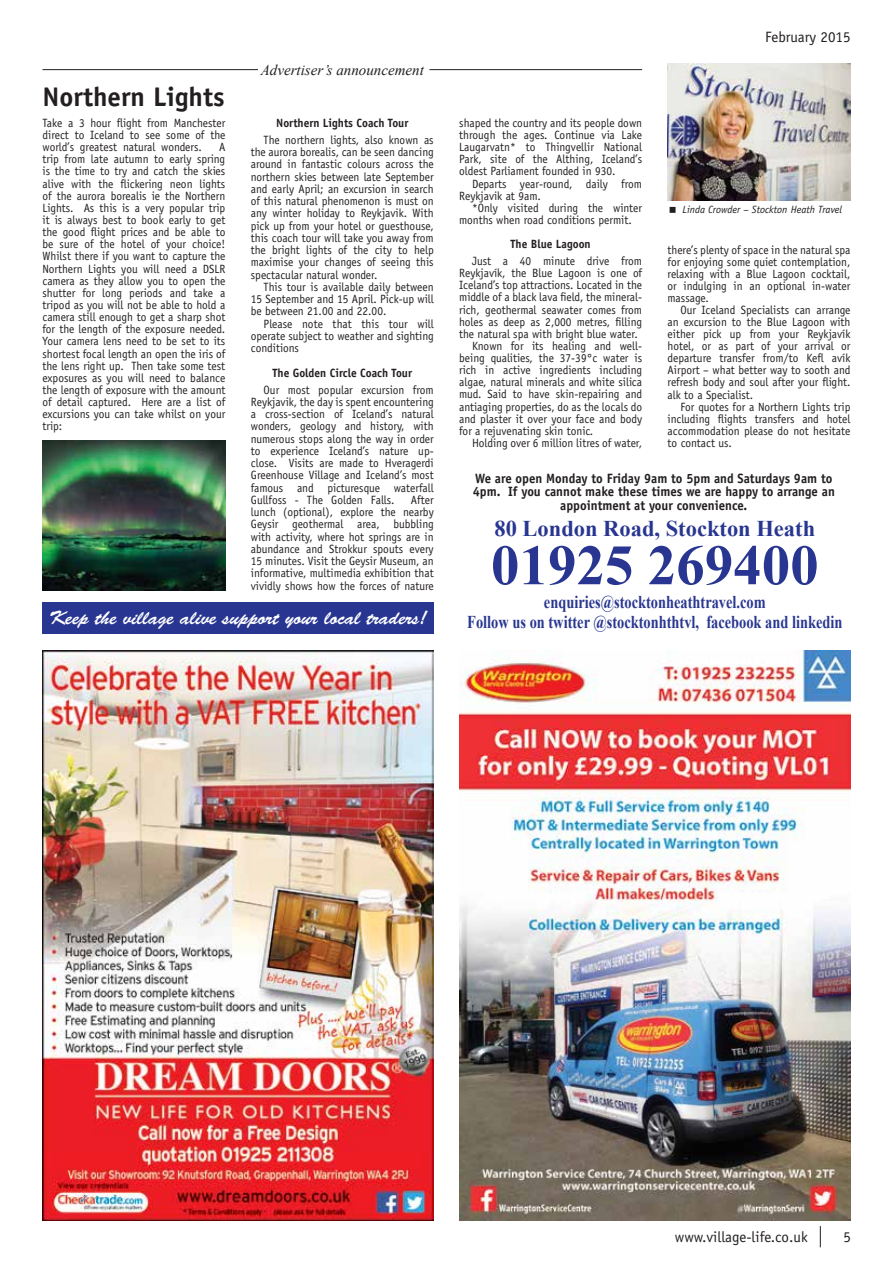
<style>
.page{position:relative;width:893px;height:1263px;background:#fff}
.page>*{position:absolute;margin:0;border:0;box-sizing:border-box;transform-origin:0 0}
.t1{font:700 57px "Times New Roman";color:#283691}
.t2{font:700 27px "Officina Sans Std";color:#231f20}
.t3{font:700 22.5px "Times New Roman";color:#283691}
.t4{font:19.5px "Brush Script Std";color:#fff}
.t5{font:700 18px/20.5px "Times New Roman";color:#283691;text-align:center;scale:.8 1}
.t6{font:15px "Officina Sans Std";color:#231f20}
.t7{font:italic 15px "Times New Roman";color:#231f20}
.t8{font:700 13.5px/13.5px "Officina Sans Std";color:#231f20;text-align:center;scale:.95 1}
.t9{font:12px/12.1px "Officina Sans Std";color:#231f20;text-align:justify;scale:.95 1}
.t10{font:700 12px "Officina Sans Std";color:#231f20;scale:.95 1}
.t11{font:italic 10.5px "Officina Sans Std";color:#231f20}
</style>
<div class="page">
<svg style="left:820px;top:1226px;width:1px;height:21px"></svg>
<hr style="left:43px;top:69px;width:215px;height:1px;background:#231f20">
<hr style="left:429px;top:69px;width:213px;height:1px;background:#231f20">
<div style="left:43px;top:602px;width:391px;height:31px;background:#283691"></div>
<img style="left:668px;top:64px;width:182px;height:137px">
<img style="left:43px;top:441px;width:182px;height:150px">
<img style="left:459px;top:651px;width:391px;height:569px">
<img style="left:43px;top:651px;width:391px;height:569px">
<h2 class="t2" style="left:43px;top:80px;width:184px">Northern Lights</h2>
<p class="t9" style="left:43px;top:117px;width:194px">Take a 3 hour flight from Manchester direct to Iceland to see some of the world’s greatest natural wonders.</p>
<p class="t9" style="left:43px;top:141px;width:194px;text-indent:176px">A trip from late autumn to early spring is the time to try and catch the skies alive with the flickering neon lights of the aurora borealis ie the Northern Lights. As this is a very popular trip it is always best to book early to get the good flight prices and be able to be sure of the hotel of your choice!<br>Whilst there if you want to capture the Northern Lights you will need a DSLR camera as they allow you to open the shutter for long periods and take a tripod as you will not be able to hold a camera still enough to get a sharp shot for the length of the exposure needed.<br>Your camera lens need to be set to its shortest focal length an open the iris of the lens right up. Then take some test exposures as you will need to balance the length of exposure with the amount of detail captured. Here are a list of excursions you can take whilst on your trip:</p>
<p class="t7" style="left:261px;top:60px;width:165px">Advertiser’s announcement</p>
<p class="t10" style="left:276px;top:115px;width:141px">Northern Lights Coach Tour</p>
<p class="t9" style="left:251px;top:134px;width:194px;text-indent:13px">The northern lights, also known as the aurora borealis, can be seen dancing around in fantastic colours across the northern skies between late September and early April; an excursion in search of this natural phenomenon is must on any winter holiday to Reykjavik. With pick up from your hotel or guesthouse, this coach tour will take you away from the bright lights of the city to help maximise your changes of seeing this spectacular natural wonder.</p>
<p class="t9" style="left:251px;top:281px;width:194px;text-indent:13px">This tour is available daily between 15 September and 15 April. Pick-up will be between 21.00 and 22.00.</p>
<p class="t9" style="left:251px;top:317px;width:194px;text-indent:13px">Please note that this tour will operate subject to weather and sighting conditions</p>
<p class="t10" style="left:273px;top:365px;width:148px">The Golden Circle Coach Tour</p>
<p class="t9" style="left:251px;top:383px;width:194px;text-indent:13px">Our most popular excursion from Reykjavik, the day is spent encountering a cross-section of Iceland’s natural wonders, geology and history, with numerous stops along the way in order to experience Iceland’s nature up&shy;close. Visits are made to Hveragerdi Greenhouse Village and Iceland’s most famous and picturesque waterfall Gullfoss - The Golden Falls.</p>
<p class="t9" style="left:251px;top:494px;width:194px;text-indent:160px">After lunch (optional), explore the nearby Geysir geothermal area, bubbling with activity, where hot springs are in abundance and Strokkur spouts every 15 minutes. Visit the Geysir Museum, an informative, multimedia exhibition that vividly shows how the forces of nature</p>
<h3 class="t4" style="left:49px;top:607px;width:380px">Keep the village alive support your local traders!</h3>
<p class="t6" style="left:765px;top:28px;width:87px">February 2015</p>
<p class="t9" style="left:459px;top:117px;width:194px">shaped the country and its people down through the ages. Continue via Lake Laugarvatn* to Thingvellir National Park, site of the Althing, Iceland’s oldest Parliament founded in 930.</p>
<p class="t9" style="left:459px;top:177px;width:194px;text-indent:13px">Departs year-round, daily from<br>Reykjavik at 9am.</p>
<p class="t9" style="left:459px;top:202px;width:194px;text-indent:13px">*Only visited during the winter months when road conditions permit.</p>
<p class="t10" style="left:511px;top:237px;width:86px">The Blue Lagoon</p>
<p class="t9" style="left:472px;top:255px;width:181px">Just a 40 minute drive from</p>
<p class="t9" style="left:459px;top:267px;width:194px">Reykjavík, the Blue Lagoon is one of</p>
<p class="t9" style="left:459px;top:279px;width:194px">Iceland’s top attractions. Located in the</p>
<p class="t9" style="left:459px;top:291px;width:194px">middle of a black lava field, the mineral-</p>
<p class="t9" style="left:459px;top:303px;width:194px">rich, geothermal seawater comes from</p>
<p class="t9" style="left:459px;top:316px;width:194px">holes as deep as 2,000 metres, filling</p>
<p class="t9" style="left:459px;top:328px;width:189px">the natural spa with bright blue water.</p>
<p class="t9" style="left:472px;top:340px;width:181px">Known for its healing and well-</p>
<p class="t9" style="left:459px;top:352px;width:194px">being qualities, the 37-39°c water is</p>
<p class="t9" style="left:459px;top:364px;width:194px">rich in active ingredients including</p>
<p class="t9" style="left:459px;top:376px;width:194px">algae, natural minerals and white silica</p>
<p class="t9" style="left:459px;top:388px;width:194px">mud. Said to have skin-repairing and</p>
<p class="t9" style="left:459px;top:400px;width:194px">antiaging properties, do as the locals do</p>
<p class="t9" style="left:459px;top:413px;width:194px">and plaster it over your face and body</p>
<p class="t9" style="left:459px;top:425px;width:143px">for a rejuvenating skin tonic.</p>
<p class="t9" style="left:472px;top:437px;width:181px">Holding over 6 million litres of water,</p>
<p class="t11" style="left:683px;top:204px;width:161px">Linda Crowder – Stockton Heath Travel</p>
<p class="t9" style="left:668px;top:244px;width:194px">there’s plenty of space in the natural spa for enjoying some quiet contemplation, relaxing with a Blue Lagoon cocktail, or indulging in an optional in-water massage.</p>
<p class="t9" style="left:668px;top:304px;width:194px;text-indent:13px">Our Iceland Specialists can arrange an excursion to the Blue Lagoon with either pick up from your Reykjavík hotel, or as part of your arrival or departure transfer from/to Kefl avík Airport – what better way to sooth and refresh body and soul after your flight. alk to a Specialist.</p>
<p class="t9" style="left:668px;top:401px;width:194px;text-indent:13px">For quotes for a Northern Lights trip including flights transfers and hotel accommodation please do not hesitate to contact us.</p>
<p class="t8" style="left:473px;top:471px;width:383px">We are open Monday to Friday 9am to 5pm and Saturdays 9am to<br>4pm. If you cannot make these times we are happy to arrange an appointment at your convenience.</p>
<h1 class="t1" style="left:491px;top:526px;width:329px">01925 269400</h1>
<h3 class="t3" style="left:494px;top:513px;width:322px">80 London Road, Stockton Heath</h3>
<h3 class="t5" style="left:467px;top:591px;width:470px">enquiries@stocktonheathtravel.com<br>Follow us on twitter @stocktonhthtvl, facebook and linkedin</h3>
<p class="t6" style="left:675px;top:1228px;width:134px">www.village-life.co.uk</p>
<p class="t6" style="left:843px;top:1228px;width:9px">5</p>
</div>
